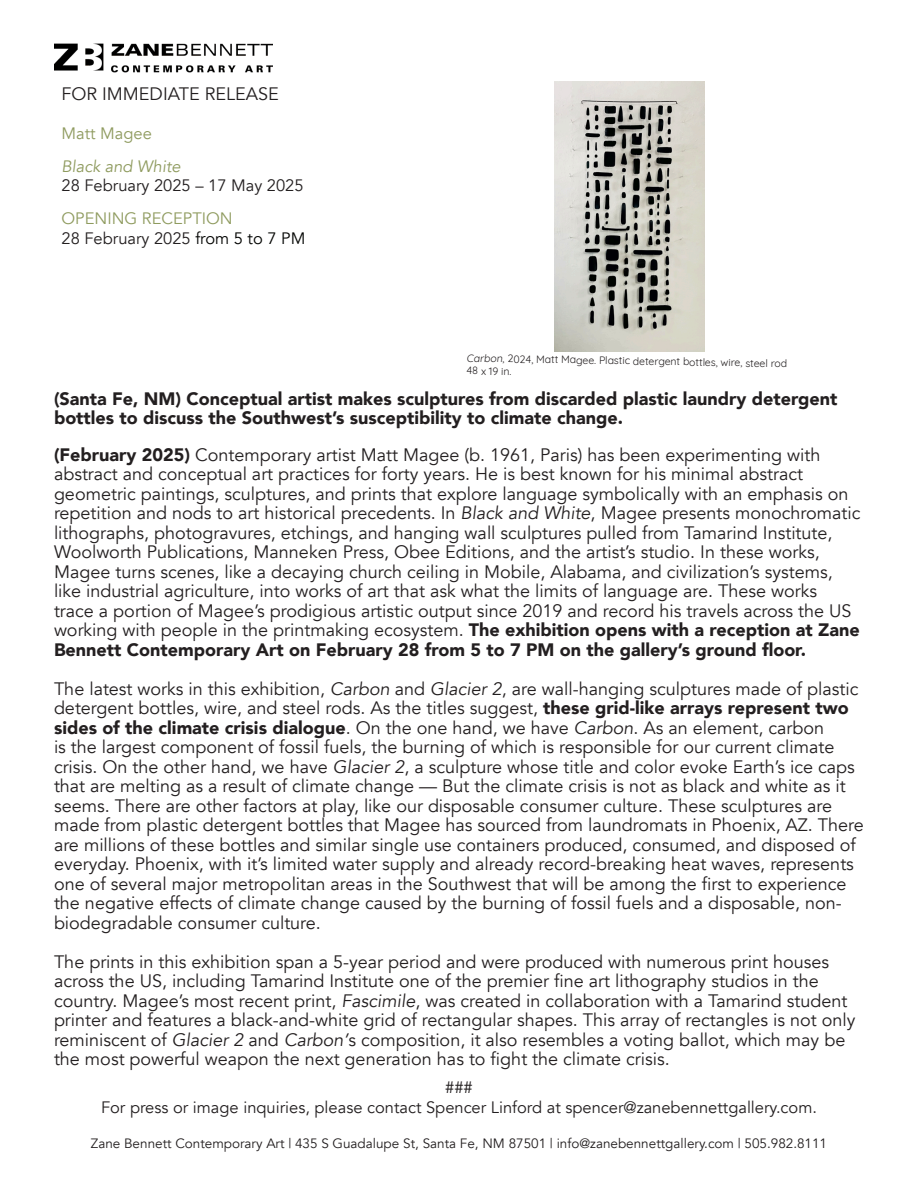
<style>
.page{position:relative;width:918px;height:1188px;background:#fff}
.page>*{position:absolute;margin:0;border:0;box-sizing:border-box;transform-origin:0 0}
.t1{font:18px/19.5px "Avenir";color:#231f20}
.t2{font:900 18px/19.5px "Avenir";color:#231f20}
.t3{font:16.5px "Avenir";color:#231f20}
.t4{font:16.5px "Avenir";color:#8f9b5f}
.t5{font:13.5px "Avenir";color:#231f20}
.t6{font:10.5px "Quicksand";color:#231f20}
.s1{color:#040503}
.s2{font-weight:900}
</style>
<div class="page">
<img style="left:54px;top:43px;width:218px;height:30px">
<img style="left:554px;top:82px;width:150px;height:270px">
<p class="t1" style="left:62px;top:84px;width:219px">FOR IMMEDIATE RELEASE</p>
<p class="t4" style="left:62px;top:123px;width:92px">Matt Magee</p>
<p class="t4" style="left:62px;top:156px;width:123px">Black and White</p>
<p class="t3" style="left:62px;top:176px;width:244px">28 February 2025 – 17 May 2025</p>
<p class="t4" style="left:62px;top:209px;width:173px">OPENING RECEPTION</p>
<p class="t3" style="left:62px;top:228px;width:245px">28 February 2025 <span class="s1">from 5 to 7 PM</span></p>
<p class="t6" style="left:467px;top:350px;width:322px;rotate:1deg">Carbon, 2024, Matt Magee. Plastic detergent bottles, wire, steel rod</p>
<p class="t6" style="left:467px;top:362px;width:46px;rotate:1deg">48 x 19 in.</p>
<p class="t2" style="left:54px;top:388px;width:785px">(Santa Fe, NM) Conceptual artist makes sculptures from discarded plastic laundry detergent bottles to discuss the Southwest’s susceptibility to climate change.</p>
<p class="t1" style="left:54px;top:445px;width:808px"><span class="s2">(February 2025)</span> Contemporary artist Matt Magee (b. 1961, Paris) has been experimenting with abstract and conceptual art practices for forty years. He is best known for his minimal abstract geometric paintings, sculptures, and prints that explore language symbolically with an emphasis on repetition and nods to art historical precedents. In Black and White, Magee presents monochromatic lithographs, photogravures, etchings, and hanging wall sculptures pulled from Tamarind Institute, Woolworth Publications, Manneken Press, Obee Editions, and the artist’s studio. In these works, Magee turns scenes, like a decaying church ceiling in Mobile, Alabama, and civilization’s systems, like industrial agriculture, into works of art that ask what the limits of language are. These works trace a portion of Magee’s prodigious artistic output since 2019 and record his travels across the US working with people in the printmaking ecosystem. <span class="s2">The exhibition opens with a reception at Zane Bennett Contemporary Art on February 28 from 5 to 7 PM on the gallery’s ground floor.</span></p>
<p class="t1" style="left:54px;top:679px;width:811px">The latest works in this exhibition, Carbon and Glacier 2, are wall-hanging sculptures made of plastic detergent bottles, wire, and steel rods. As the titles suggest, <span class="s2">these grid-like arrays represent two sides of the climate crisis dialogue</span>. On the one hand, we have Carbon. As an element, carbon<br>is the largest component of fossil fuels, the burning of which is responsible for our current climate crisis. On the other hand, we have Glacier 2, a sculpture whose title and color evoke Earth’s ice caps that are melting as a result of climate change — But the climate crisis is not as black and white as it seems. There are other factors at play, like our disposable consumer culture. These sculptures are made from plastic detergent bottles that Magee has sourced from laundromats in Phoenix, AZ. There are millions of these bottles and similar single use containers produced, consumed, and disposed of everyday. Phoenix, with it’s limited water supply and already record-breaking heat waves, represents one of several major metropolitan areas in the Southwest that will be among the first to experience the negative effects of climate change caused by the burning of fossil fuels and a disposable, non&shy;biodegradable consumer culture.</p>
<p class="t1" style="left:54px;top:952px;width:803px">The prints in this exhibition span a 5-year period and were produced with numerous print houses across the US, including Tamarind Institute one of the premier fine art lithography studios in the country. Magee’s most recent print, Fascimile, was created in collaboration with a Tamarind student printer and features a black-and-white grid of rectangular shapes. This array of rectangles is not only reminiscent of Glacier 2 and Carbon’s composition, it also resembles a voting ballot, which may be the most powerful weapon the next generation has to fight the climate crisis.</p>
<p class="t3" style="left:445px;top:1077px;width:29px">###</p>
<p class="t3" style="left:101px;top:1097px;width:717px">For press or image inquiries, please contact Spencer Linford at spencer@zanebennettgallery.com.</p>
<p class="t5" style="left:91px;top:1135px;width:738px">Zane Bennett Contemporary Art | 435 S Guadalupe St, Santa Fe, NM 87501 | info@zanebennettgallery.com | 505.982.8111</p>
</div>
